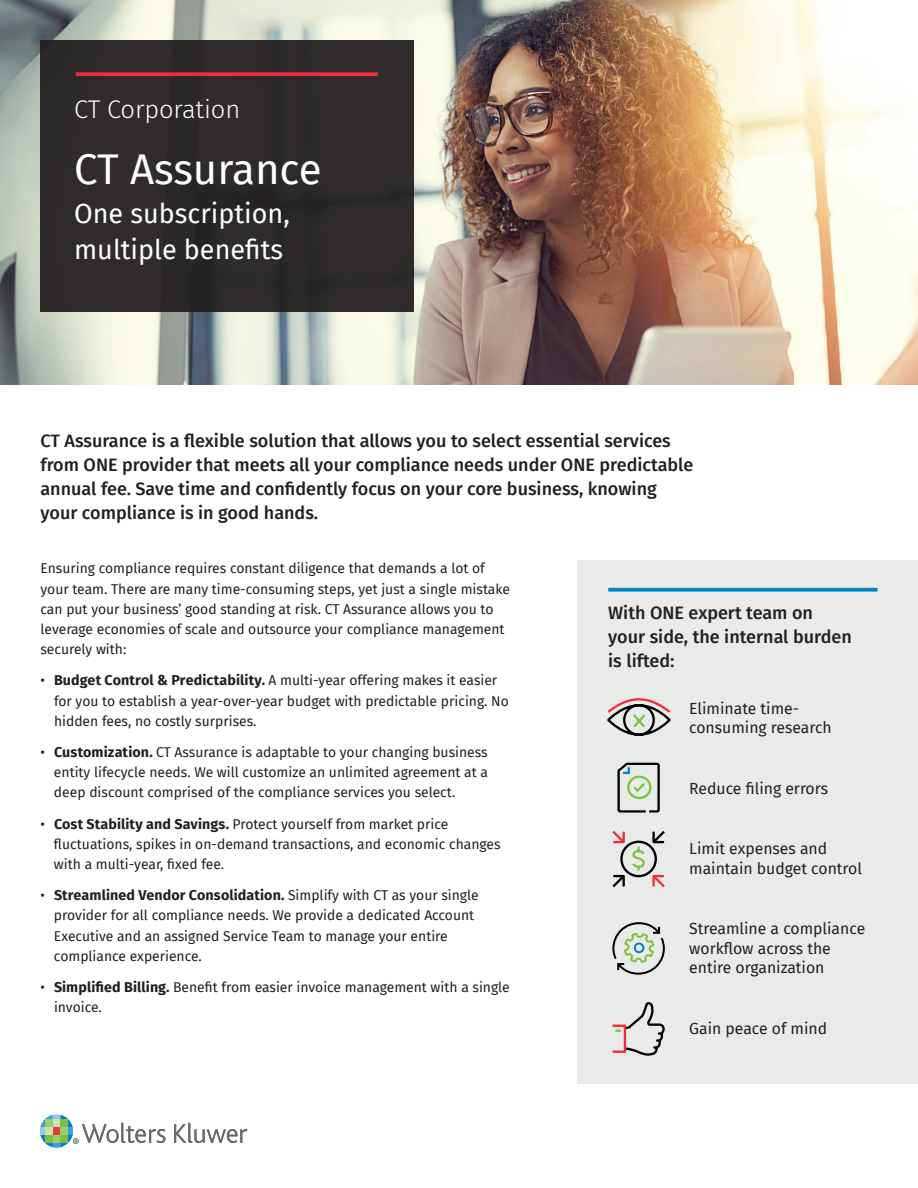
<style>
.page{position:relative;width:918px;height:1188px;background:#fff}
.page>*{position:absolute;margin:0;border:0;box-sizing:border-box;transform-origin:0 0}
.t1{font:42px "Fira Sans";color:#fff}
.t2{font:27px/36px "Fira Sans";color:#fff}
.t3{font:300 25.5px "Fira Sans";letter-spacing:-.005em;color:#fff}
.t4{font:500 18px/24px "Fira Sans";color:#231f20}
.t5{font:15.75px/19.5px "Fira Sans";color:#231f20}
.t6{font:700 14.25px "Fira Sans";letter-spacing:.01em;color:#231f20}
.t7{font:13.8px/20.2px "Fira Sans";color:#231f20}
.s1{font-weight:700;font-size:14.25px}
.s2{font-weight:400;font-size:13.8px}
</style>
<div class="page">
<div style="left:578px;top:560px;width:340px;height:523px;background:#e8ebe8"></div>
<svg style="left:174px;top:1123px;width:73px;height:20px"></svg>
<svg style="left:40px;top:1115px;width:125px;height:33px"></svg>
<img style="left:0;top:0;width:918px;height:384px">
<div style="left:40px;top:40px;width:374px;height:272px;background:#2f2b2b"></div>
<svg style="left:76px;top:72px;width:302px;height:4px"></svg>
<svg style="left:608px;top:588px;width:269px;height:4px"></svg>
<svg style="left:607px;top:698px;width:64px;height:38px"></svg>
<svg style="left:617px;top:763px;width:43px;height:50px"></svg>
<svg style="left:612px;top:831px;width:53px;height:56px"></svg>
<svg style="left:612px;top:922px;width:53px;height:53px"></svg>
<svg style="left:613px;top:1002px;width:51px;height:54px"></svg>
<h3 class="t3" style="left:74px;top:91px;width:168px">CT Corporation</h3>
<h1 class="t1" style="left:74px;top:138px;width:249px">CT Assurance</h1>
<h2 class="t2" style="left:74px;top:195px;width:217px">One subscription, multiple benefits</h2>
<p class="t4" style="left:40px;top:428px;width:654px">CT Assurance is a flexible solution that allows you to select essential services from ONE provider that meets all your compliance needs under ONE predictable annual fee. Save time and confidently focus on your core business, knowing your compliance is in good hands.</p>
<p class="t7" style="left:40px;top:558px;width:471px">Ensuring compliance requires constant diligence that demands a lot of your team. There are many time-consuming steps, yet just a single mistake can put your business’ good standing at risk. CT Assurance allows you to leverage economies of scale and outsource your compliance management securely with:</p>
<p class="t7" style="left:54px;top:670px;width:456px;text-indent:-14px">• <span class="s1">Budget Control &amp; Predictability.</span> A multi-year offering makes it easier for you to establish a year-over-year budget with predictable pricing. No hidden fees, no costly surprises.</p>
<p class="t7" style="left:54px;top:742px;width:436px;text-align:justify;text-indent:-13px">• <span class="s1">Customization.</span> CT Assurance is adaptable to your changing business entity lifecycle needs. We will customize an unlimited agreement at a deep discount comprised of the compliance services you select.</p>
<p class="t7" style="left:54px;top:813px;width:448px;text-indent:-14px">• <span class="s1">Cost Stability and Savings.</span> Protect yourself from market price fluctuations, spikes in on-demand transactions, and economic changes with a multi-year, fixed fee.</p>
<p class="t6" style="left:40px;top:883px;width:440px"><span class="s2">•</span> Streamlined Vendor Consolidation. <span class="s2">Simplify with CT as your single</span></p>
<p class="t7" style="left:54px;top:905px;width:422px">provider for all compliance needs. We provide a dedicated Account<br>Executive and an assigned Service Team to manage your entire compliance experience.</p>
<p class="t7" style="left:54px;top:977px;width:457px;text-indent:-14px">• <span class="s1">Simplified Billing.</span> Benefit from easier invoice management with a single invoice.</p>
<h3 class="t4" style="left:608px;top:600px;width:245px">With ONE expert team on your side, the internal burden is lifted:</h3>
<p class="t5" style="left:689px;top:698px;width:144px">Eliminate time&shy;consuming research</p>
<p class="t5" style="left:689px;top:778px;width:140px">Reduce filing errors</p>
<p class="t5" style="left:689px;top:838px;width:174px">Limit expenses and maintain budget control</p>
<p class="t5" style="left:689px;top:919px;width:178px">Streamline a compliance workflow across the entire organization</p>
<p class="t5" style="left:689px;top:1018px;width:139px">Gain peace of mind</p>
</div>
